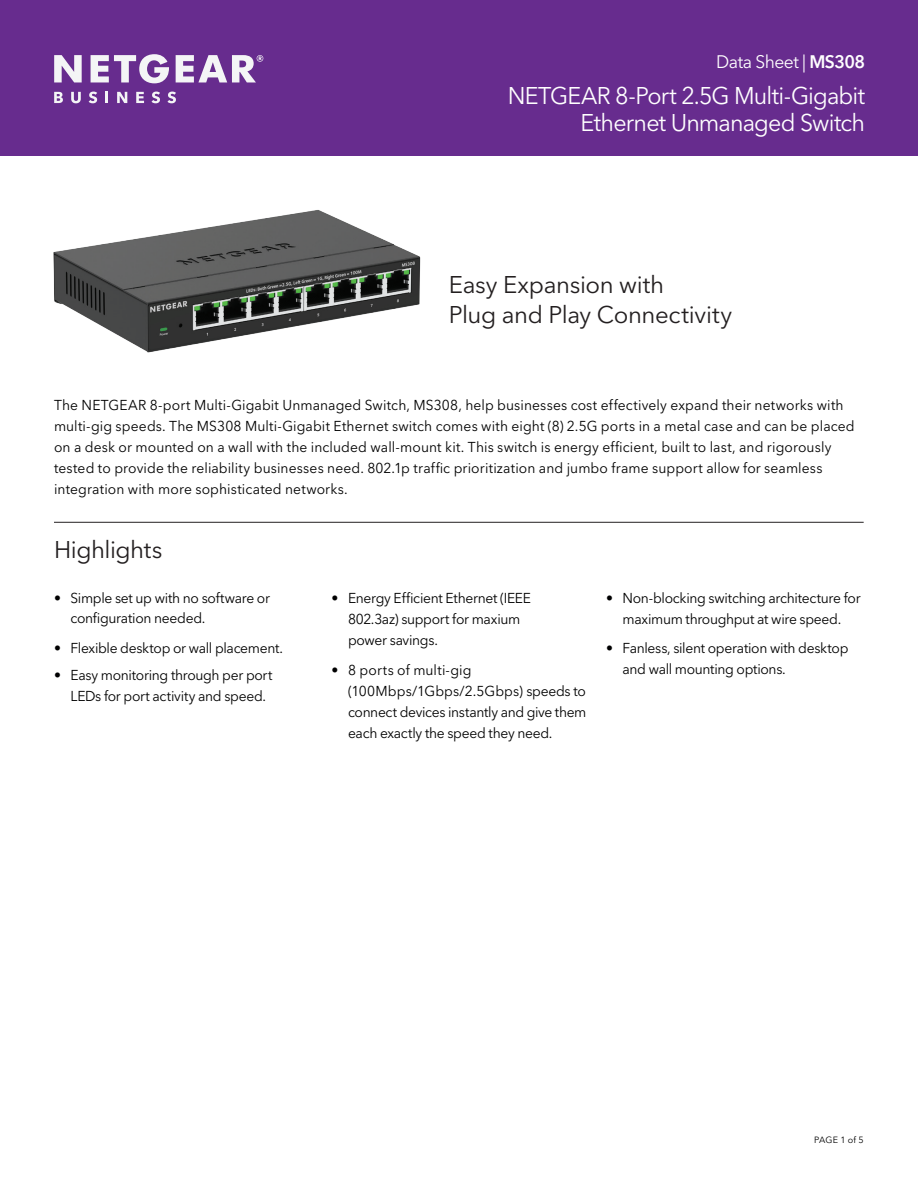
<style>
.page{position:relative;width:918px;height:1188px;background:#fff}
.page>*{position:absolute;margin:0;border:0;box-sizing:border-box;transform-origin:0 0}
.t1{font:24px/27px "Avenir Next LT Pro";letter-spacing:-.035em;color:#fff;text-align:right}
.t2{font:24px/30px "Avenir Next LT Pro";letter-spacing:-.015em;color:#231f20}
.t3{font:18px "Avenir Next LT Pro";letter-spacing:-.03em;color:#fff}
.t4{font:14.25px/21px "Avenir Next LT Pro";letter-spacing:.005em;color:#000001}
.t5{font:14.25px/21px "Avenir Next LT Pro";letter-spacing:-.025em;color:#000001}
.t6{font:14.25px/21px "Avenir Next LT Pro";letter-spacing:-.02em;color:#000001}
.t7{font:9px "Avenir Next LT Pro";letter-spacing:.015em;color:#000001}
.s1{font-weight:600}
</style>
<div class="page">
<div style="left:0;top:0;width:918px;height:156px;background:#672c8e"></div>
<svg style="left:54px;top:92px;width:9px;height:11px"></svg>
<svg style="left:71px;top:92px;width:10px;height:11px"></svg>
<svg style="left:89px;top:92px;width:8px;height:11px"></svg>
<svg style="left:106px;top:92px;width:2px;height:11px"></svg>
<svg style="left:117px;top:92px;width:10px;height:11px"></svg>
<svg style="left:136px;top:92px;width:8px;height:11px"></svg>
<svg style="left:152px;top:92px;width:8px;height:11px"></svg>
<svg style="left:167px;top:92px;width:9px;height:11px"></svg>
<svg style="left:176px;top:55px;width:87px;height:27px"></svg>
<svg style="left:91px;top:54px;width:78px;height:29px"></svg>
<svg style="left:54px;top:55px;width:28px;height:27px"></svg>
<hr style="left:54px;top:522px;width:810px;height:1px;background:#231f20">
<img style="left:53px;top:210px;width:368px;height:143px">
<p class="t3" style="left:716px;top:50px;width:150px">Data Sheet | <span class="s1">MS308</span></p>
<h1 class="t1" style="left:508px;top:82px;width:359px">NETGEAR 8-Port 2.5G Multi-Gigabit<br>Ethernet Unmanaged Switch</h1>
<h1 class="t2" style="left:449px;top:269px;width:285px">Easy Expansion with<br>Plug and Play Connectivity</h1>
<p class="t4" style="left:54px;top:394px;width:802px">The NETGEAR 8-port Multi-Gigabit Unmanaged Switch, MS308, help businesses cost effectively expand their networks with multi-gig speeds. The MS308 Multi-Gigabit Ethernet switch comes with eight (8) 2.5G ports in a metal case and can be placed on a desk or mounted on a wall with the included wall-mount kit. This switch is energy efficient, built to last, and rigorously tested to provide the reliability businesses need. 802.1p traffic prioritization and jumbo frame support allow for seamless integration with more sophisticated networks.</p>
<h1 class="t2" style="left:54px;top:535px;width:110px">Highlights</h1>
<p class="t5" style="left:71px;top:588px;width:201px;line-height:20px;text-indent:-17px">• Simple set up with no software or configuration needed.</p>
<p class="t5" style="left:54px;top:637px;width:230px">• Flexible desktop or wall placement.</p>
<p class="t6" style="left:71px;top:664px;width:203px;text-indent:-17px">• Easy monitoring through per port<br>LEDs for port activity and speed.</p>
<p class="t5" style="left:348px;top:588px;width:184px;text-indent:-16px">• Energy Efficient Ethernet (IEEE<br>802.3az) support for maxium power savings.</p>
<p class="t6" style="left:348px;top:660px;width:240px;text-indent:-17px">• 8 ports of multi-gig (100Mbps/1Gbps/2.5Gbps) speeds to connect devices instantly and give them each exactly the speed they need.</p>
<p class="t5" style="left:606px;top:588px;width:256px;text-align:center">• Non-blocking switching architecture for maximum throughput at wire speed.</p>
<p class="t5" style="left:623px;top:637px;width:227px;text-indent:-17px">• Fanless, silent operation with desktop and wall mounting options.</p>
<p class="t7" style="left:814px;top:1134px;width:51px">PAGE 1 of 5</p>
</div>
